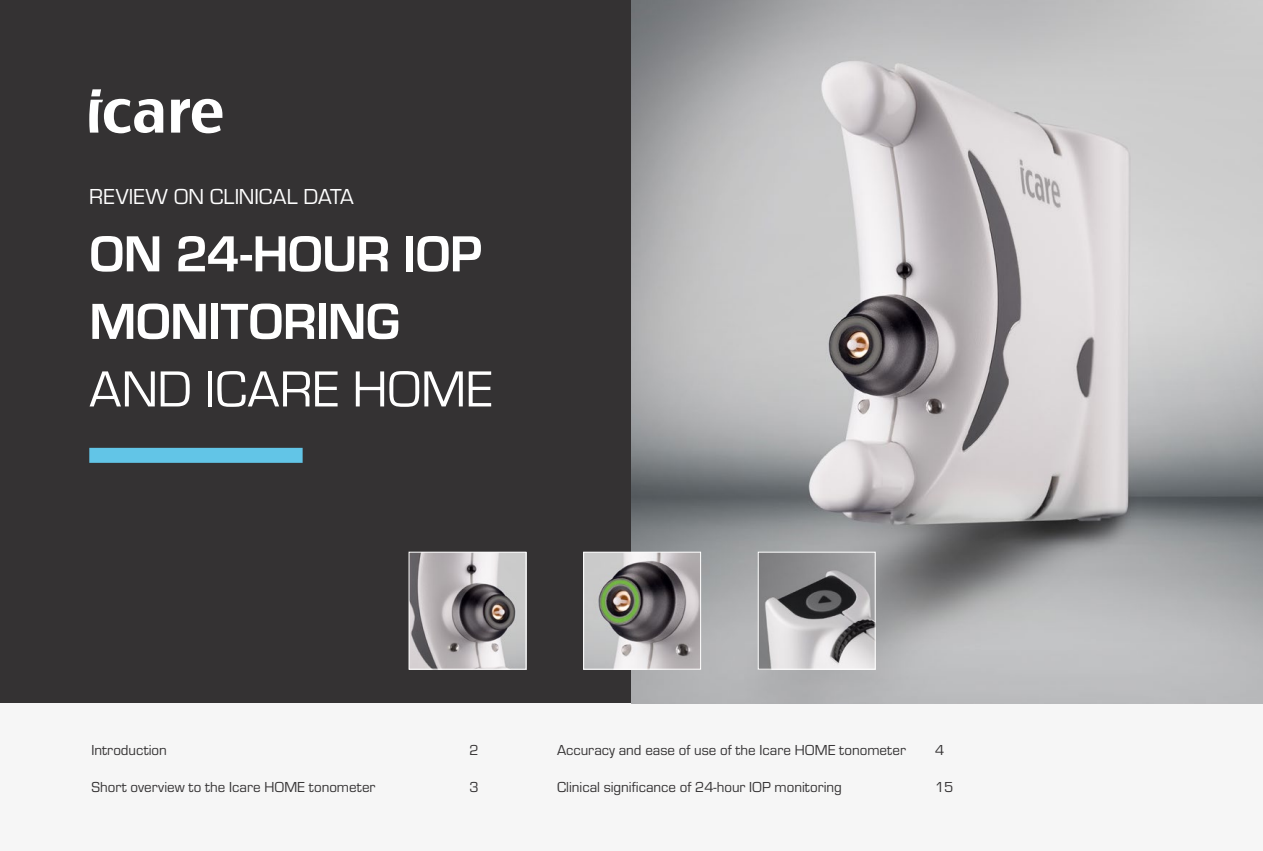
<style>
.page{position:relative;width:1263px;height:851px;background:#fff}
.page>*{position:absolute;margin:0;border:0;box-sizing:border-box;transform-origin:0 0}
.Heading_1{font:700 52.5px/67.5px "Eurostile";letter-spacing:-.015em;color:#fff}
.Heading_1-2{font:22.5px "Eurostile";letter-spacing:-.005em;color:#fff}
.Bullets_bold{font:15px "Eurostile";color:#343233}
.s1{font-weight:400}
</style>
<div class="page">
<div style="left:0;top:0;width:631px;height:703px;background:#343233"></div>
<div style="left:0;top:703px;width:1263px;height:147px;background:#f6f6f6"></div>
<div style="left:89px;top:448px;width:214px;height:15px;background:#62c5e7"></div>
<img style="left:631px;top:0;width:632px;height:703px">
<img style="left:585px;top:553px;width:114px;height:114px">
<div style="left:583px;top:551px;width:118px;height:118px;border:1px solid #fff"></div>
<img style="left:411px;top:553px;width:113px;height:114px">
<div style="left:409px;top:551px;width:117px;height:118px;border:1px solid #fff"></div>
<img style="left:760px;top:553px;width:114px;height:114px">
<div style="left:758px;top:551px;width:118px;height:118px;border:1px solid #fff"></div>
<svg style="left:89px;top:89px;width:133px;height:44px"></svg>
<p class="Heading_1-2" style="left:89px;top:181px;width:266px">REVIEW ON CLINICAL DATA</p>
<p class="Heading_1" style="left:89px;top:216px;width:405px">ON 24-HOUR IOP<br>MONITORING<br><span class="s1">AND ICARE HOME</span></p>
<p class="Bullets_bold" style="left:91px;top:739px;width:77px">Introduction</p>
<p class="Bullets_bold" style="left:469px;top:739px;width:11px">2</p>
<p class="Bullets_bold" style="left:91px;top:776px;width:286px">Short overview to the Icare HOME tonometer</p>
<p class="Bullets_bold" style="left:469px;top:776px;width:11px">3</p>
<p class="Bullets_bold" style="left:557px;top:739px;width:350px">Accuracy and ease of use of the Icare HOME tonometer</p>
<p class="Bullets_bold" style="left:935px;top:739px;width:11px">4</p>
<p class="Bullets_bold" style="left:557px;top:776px;width:286px">Clinical significance of 24-hour IOP monitoring</p>
<p class="Bullets_bold" style="left:935px;top:776px;width:20px">15</p>
</div>
